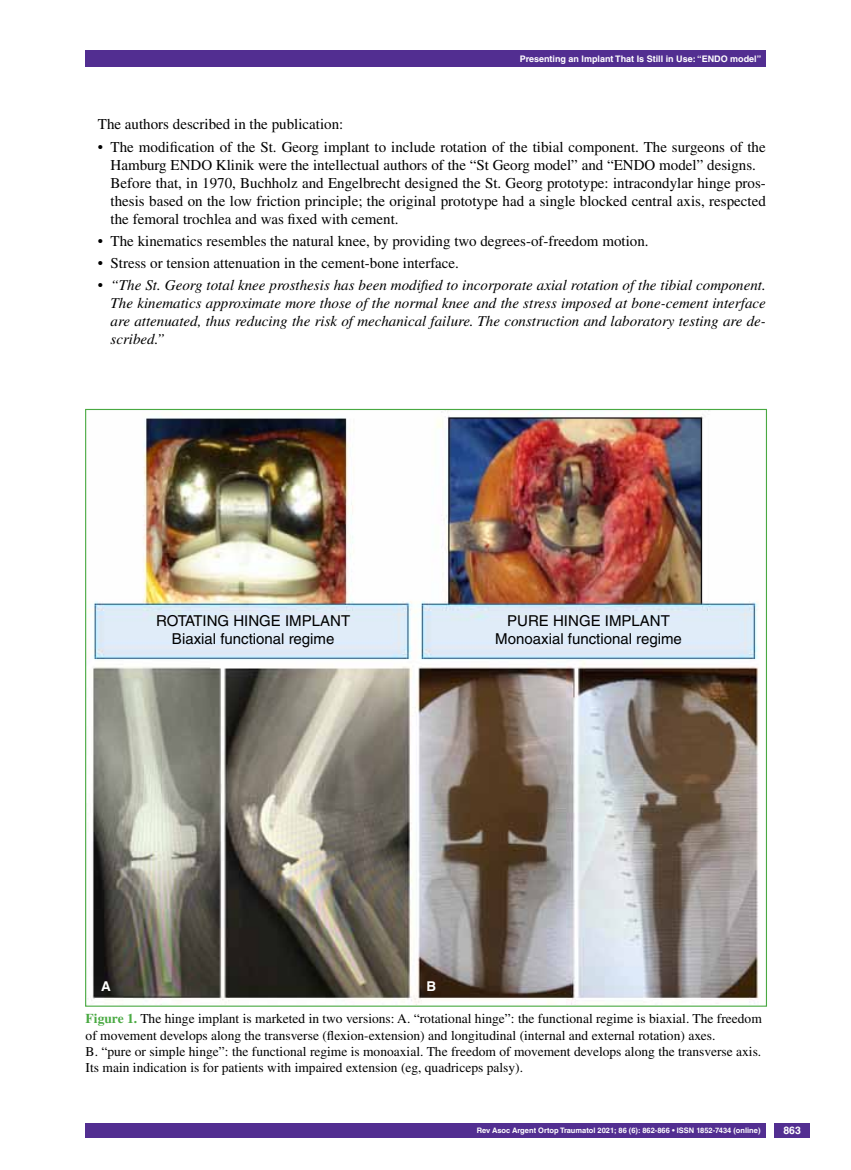
<style>
.page{position:relative;width:851px;height:1170px;background:#fff}
.page>*{position:absolute;margin:0;border:0;box-sizing:border-box;transform-origin:0 0}
.t1{font:15px/18px "Times LT Std";color:#000}
.t2{font:italic 15px/18px "Times LT Std";color:#000;text-align:justify}
.t3{font:15px/18px "Helvetica LT Std";color:#000}
.t4{font:13.5px/16.2px "Times LT Std";color:#000}
.t5{font:700 13.5px "Helvetica LT Std";color:#fff}
.t6{font:700 10.5px "Helvetica LT Std";color:#fff}
.t7{font:700 9px "Helvetica LT Std";color:#fff}
.t8{font:700 7.5px "Helvetica LT Std";color:#fff}
.s1{font-style:normal}
.s2{font-weight:700;color:#49a942}
</style>
<div class="page">
<div style="left:85px;top:50px;width:680px;height:17px;background:#522e91"></div>
<div style="left:85px;top:1123px;width:680px;height:14px;background:#522e91"></div>
<div style="left:774px;top:1123px;width:35px;height:14px;background:#522e91"></div>
<img style="left:87px;top:411px;width:672px;height:593px">
<p class="t7" style="left:520px;top:53px;width:243px">Presenting an Implant That Is Still in Use: “ENDO model”</p>
<p class="t1" style="left:98px;top:115px;width:247px">The authors described in the publication:</p>
<p class="t1" style="left:111px;top:137px;width:656px;text-indent:-13px">• The modification of the St. Georg implant to include rotation of the tibial component. The surgeons of the Hamburg ENDO Klinik were the intellectual authors of the “St Georg model” and “ENDO model” designs.<br>Before that, in 1970, Buchholz and Engelbrecht designed the St. Georg prototype: intracondylar hinge pros&shy;thesis based on the low friction principle; the original prototype had a single blocked central axis, respected the femoral trochlea and was fixed with cement.</p>
<p class="t1" style="left:98px;top:232px;width:552px">• The kinematics resembles the natural knee, by providing two degrees-of-freedom motion.</p>
<p class="t1" style="left:98px;top:254px;width:362px">• Stress or tension attenuation in the cement-bone interface.</p>
<p class="t2" style="left:111px;top:276px;width:656px;text-indent:-13px"><span class="s1">•</span> “The St. Georg total knee prosthesis has been modified to incorporate axial rotation of the tibial component.<br>The kinematics approximate more those of the normal knee and the stress imposed at bone-cement interface are attenuated, thus reducing the risk of mechanical failure. The construction and laboratory testing are de&shy;scribed.”</p>
<p class="t3" style="left:156px;top:611px;width:10px">rotating</p>
<p class="t3" style="left:233px;top:611px;width:21px">hinge</p>
<p class="t3" style="left:172px;top:611px;width:164px;text-indent:113px">implant<br>Biaxial functional regime</p>
<p class="t3" style="left:507px;top:611px;width:21px">pure</p>
<p class="t3" style="left:553px;top:611px;width:21px">hinge</p>
<p class="t3" style="left:495px;top:611px;width:188px;text-indent:109px">implant<br>Monoaxial functional regime</p>
<p class="t5" style="left:101px;top:977px;width:11px">A</p>
<p class="t5" style="left:426px;top:977px;width:11px">B</p>
<p class="t4" style="left:86px;top:1010px;width:677px"><span class="s2">Figure 1.</span> The hinge implant is marketed in two versions: A. “rotational hinge”: the functional regime is biaxial. The freedom of movement develops along the transverse (flexion-extension) and longitudinal (internal and external rotation) axes.<br>B. “pure or simple hinge”: the functional regime is monoaxial. The freedom of movement develops along the transverse axis.<br>Its main indication is for patients with impaired extension (eg, quadriceps palsy).</p>
<p class="t8" style="left:477px;top:1125px;width:285px">Rev Asoc Argent Ortop Traumatol 2021; 86 (6): 862-866 • ISSN 1852-7434 (online)</p>
<p class="t6" style="left:783px;top:1124px;width:19px">863</p>
</div>
